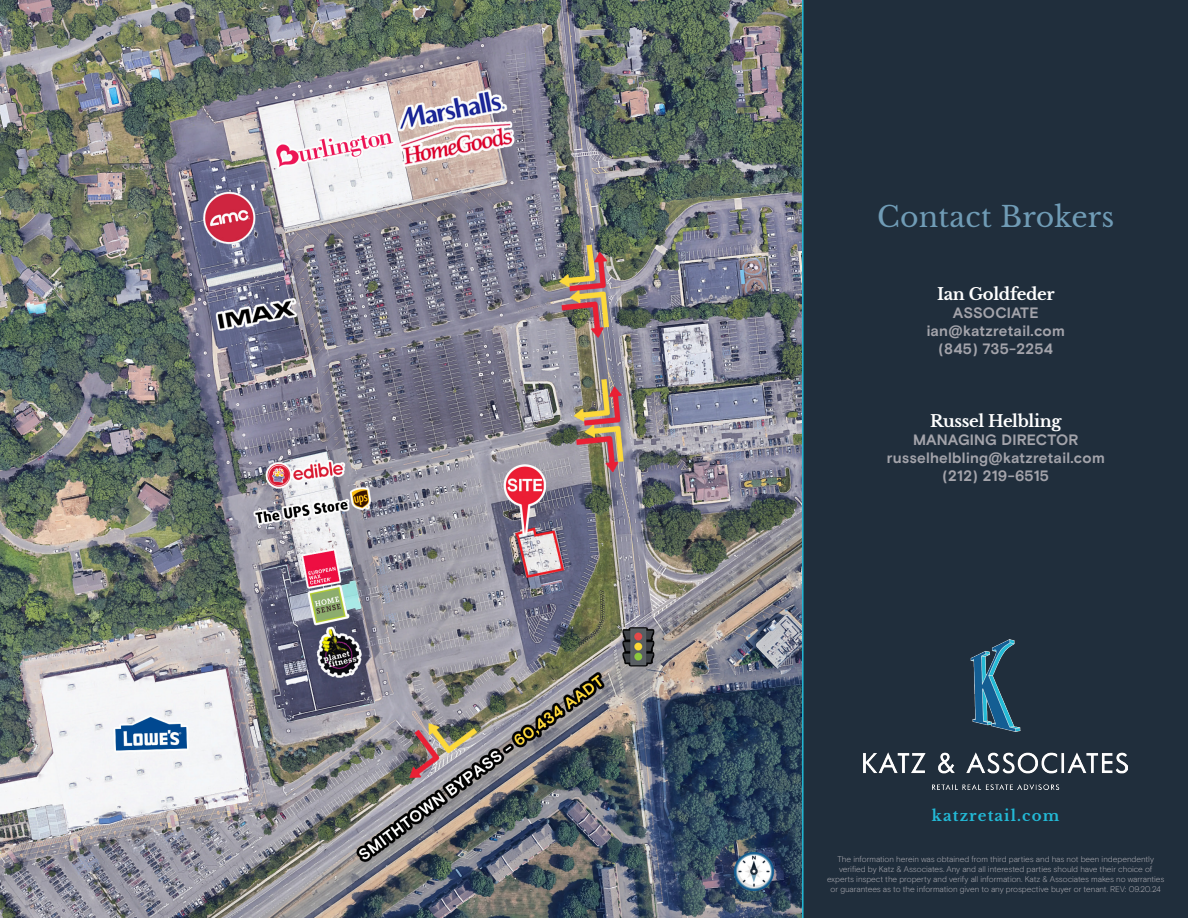
<style>
.page{position:relative;width:1188px;height:918px;background:#fff}
.page>*{position:absolute;margin:0;border:0;box-sizing:border-box;transform-origin:0 0}
.t1{font:28.35px "Libre Baskerville";letter-spacing:.01em;color:#709cb6}
.t2{font:700 16.5px "Libre Baskerville";letter-spacing:-.02em;color:#fff}
.t3{font:700 15px "Basis Grotesque Pro";letter-spacing:.01em;color:#a4a4ab}
.t4{font:700 15px "Libre Baskerville";letter-spacing:.075em;color:#23b9d6}
.t5{font:300 8.25px/9.9px "Basis Grotesque Pro";letter-spacing:-.005em;color:#a4a4ab;text-align:center}
</style>
<div class="page">
<img style="left:0;top:0;width:801px;height:918px">
<div style="left:801px;top:0;width:387px;height:918px;background:#202e3c"></div>
<img style="left:864px;top:640px;width:264px;height:150px">
<img style="left:734px;top:852px;width:39px;height:39px">
<p class="t1" style="left:877px;top:200px;width:239px">Contact Brokers</p>
<p class="t2" style="left:937px;top:284px;width:119px">Ian Goldfeder</p>
<p class="t3" style="left:953px;top:304px;width:87px">ASSOCIATE</p>
<p class="t3" style="left:927px;top:322px;width:140px">ian@katzretail.com</p>
<p class="t3" style="left:938px;top:340px;width:116px">(845) 735-2254</p>
<p class="t2" style="left:930px;top:411px;width:133px">Russel Helbling</p>
<p class="t3" style="left:913px;top:431px;width:167px">MANAGING DIRECTOR</p>
<p class="t3" style="left:887px;top:449px;width:220px">russelhelbling@katzretail.com</p>
<p class="t3" style="left:942px;top:467px;width:108px">(212) 219-6515</p>
<p class="t4" style="left:932px;top:807px;width:129px">katzretail.com</p>
<p class="t5" style="left:827px;top:854px;width:339px">The information herein was obtained from third parties and has not been independently verified by Katz &amp; Associates. Any and all interested parties should have their choice of experts inspect the property and verify all information. Katz &amp; Associates makes no warranties or guarantees as to the information given to any prospective buyer or tenant. REV: 09.20.24</p>
</div>
